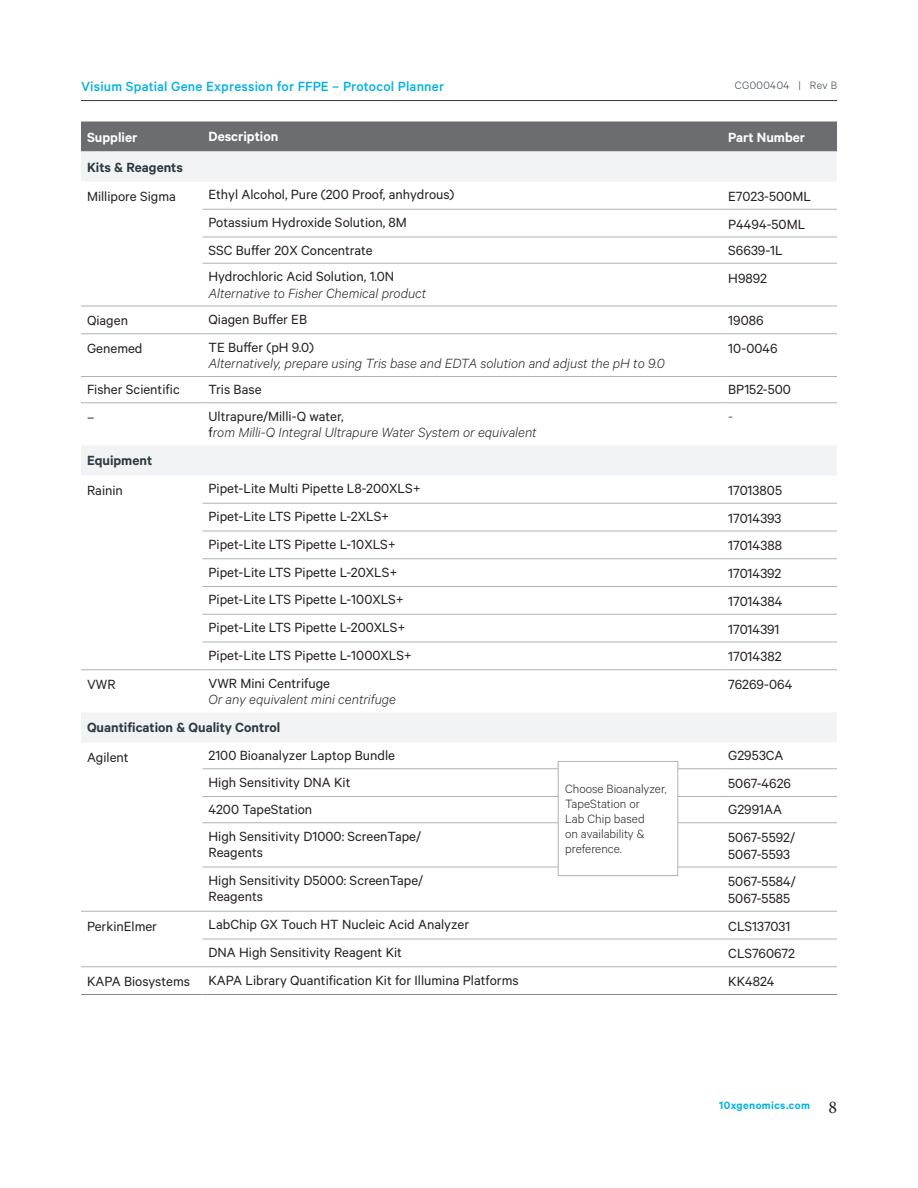
<style>
.page{position:relative;width:918px;height:1188px;background:#fff}
.page>*{position:absolute;margin:0;border:0;box-sizing:border-box;transform-origin:0 0}
.t1{font:18px "Minion Pro";color:#231f20}
.Table_body{font:15px/16.5px "Calibre";color:#231f20}
.Table_body-2{font:italic 300 15px/16.5px "Calibre";color:#231f20}
.Table_subheader{font:600 15px "Calibre";color:#2f3b41}
.t2{font:500 15px "Calibre";letter-spacing:.01em;color:#00b1e5}
.Table_header{font:600 15px "Calibre";color:#fff}
.Small_Caption_-_Ligh{font:300 13.5px/15px "Calibre";color:#231f20}
.t3{font:600 12px "Calibre";letter-spacing:.035em;color:#00b1e5}
.t4{font:300 12px "Calibre";letter-spacing:.035em;color:#2f3b41}
.s1{font-weight:400;font-style:normal}
</style>
<div class="page">
<hr style="left:81px;top:100px;width:756px;height:1px;background:#2f3b41">
<div style="left:81px;top:122px;width:756px;height:30px;background:#6c6d70"></div>
<svg style="left:81px;top:152px;width:756px;height:590px"></svg>
<hr style="left:202px;top:209px;width:520px;height:1px;background:#adb3b7">
<hr style="left:722px;top:209px;width:115px;height:1px;background:#adb3b7">
<hr style="left:202px;top:237px;width:520px;height:1px;background:#adb3b7">
<hr style="left:722px;top:237px;width:115px;height:1px;background:#adb3b7">
<hr style="left:202px;top:263px;width:520px;height:1px;background:#adb3b7">
<hr style="left:722px;top:263px;width:115px;height:1px;background:#adb3b7">
<hr style="left:81px;top:306px;width:121px;height:1px;background:#adb3b7">
<hr style="left:202px;top:306px;width:520px;height:1px;background:#adb3b7">
<hr style="left:722px;top:306px;width:115px;height:1px;background:#adb3b7">
<hr style="left:81px;top:333px;width:121px;height:1px;background:#adb3b7">
<hr style="left:202px;top:333px;width:520px;height:1px;background:#adb3b7">
<hr style="left:722px;top:333px;width:115px;height:1px;background:#adb3b7">
<hr style="left:81px;top:376px;width:121px;height:1px;background:#adb3b7">
<hr style="left:202px;top:376px;width:520px;height:1px;background:#adb3b7">
<hr style="left:722px;top:376px;width:115px;height:1px;background:#adb3b7">
<hr style="left:81px;top:402px;width:121px;height:1px;background:#adb3b7">
<hr style="left:202px;top:402px;width:520px;height:1px;background:#adb3b7">
<hr style="left:722px;top:402px;width:115px;height:1px;background:#adb3b7">
<hr style="left:202px;top:503px;width:520px;height:1px;background:#adb3b7">
<hr style="left:722px;top:503px;width:115px;height:1px;background:#adb3b7">
<hr style="left:202px;top:531px;width:520px;height:1px;background:#adb3b7">
<hr style="left:722px;top:531px;width:115px;height:1px;background:#adb3b7">
<hr style="left:202px;top:558px;width:520px;height:1px;background:#adb3b7">
<hr style="left:722px;top:558px;width:115px;height:1px;background:#adb3b7">
<hr style="left:202px;top:586px;width:520px;height:1px;background:#adb3b7">
<hr style="left:722px;top:586px;width:115px;height:1px;background:#adb3b7">
<hr style="left:202px;top:614px;width:520px;height:1px;background:#adb3b7">
<hr style="left:722px;top:614px;width:115px;height:1px;background:#adb3b7">
<hr style="left:202px;top:642px;width:520px;height:1px;background:#adb3b7">
<hr style="left:722px;top:642px;width:115px;height:1px;background:#adb3b7">
<hr style="left:81px;top:669px;width:121px;height:1px;background:#adb3b7">
<hr style="left:202px;top:669px;width:520px;height:1px;background:#adb3b7">
<hr style="left:722px;top:669px;width:115px;height:1px;background:#adb3b7">
<hr style="left:81px;top:994px;width:121px;height:1px;background:#848a90">
<hr style="left:202px;top:994px;width:520px;height:1px;background:#848a90">
<hr style="left:722px;top:994px;width:115px;height:1px;background:#848a90">
<hr style="left:202px;top:768px;width:520px;height:1px;background:#adb3b7">
<hr style="left:722px;top:768px;width:115px;height:1px;background:#adb3b7">
<hr style="left:202px;top:796px;width:520px;height:1px;background:#adb3b7">
<hr style="left:722px;top:796px;width:115px;height:1px;background:#adb3b7">
<hr style="left:202px;top:822px;width:520px;height:1px;background:#adb3b7">
<hr style="left:722px;top:822px;width:115px;height:1px;background:#adb3b7">
<hr style="left:202px;top:867px;width:520px;height:1px;background:#adb3b7">
<hr style="left:722px;top:867px;width:115px;height:1px;background:#adb3b7">
<hr style="left:81px;top:911px;width:121px;height:1px;background:#adb3b7">
<hr style="left:202px;top:911px;width:520px;height:1px;background:#adb3b7">
<hr style="left:722px;top:911px;width:115px;height:1px;background:#adb3b7">
<hr style="left:202px;top:939px;width:520px;height:1px;background:#adb3b7">
<hr style="left:722px;top:939px;width:115px;height:1px;background:#adb3b7">
<hr style="left:81px;top:966px;width:121px;height:1px;background:#adb3b7">
<hr style="left:202px;top:966px;width:520px;height:1px;background:#adb3b7">
<hr style="left:722px;top:966px;width:115px;height:1px;background:#adb3b7">
<div style="left:558px;top:761px;width:120px;height:115px;background:#fff"></div>
<div style="left:558px;top:761px;width:120px;height:115px;border:1px solid #adb3b7"></div>
<p class="t2" style="left:81px;top:77px;width:365px">Visium Spatial Gene Expression for FFPE – Protocol Planner</p>
<p class="t4" style="left:735px;top:78px;width:104px">CG000404 | Rev B</p>
<p class="Table_header" style="left:87px;top:129px;width:52px">Supplier</p>
<p class="Table_header" style="left:208px;top:128px;width:71px">Description</p>
<p class="Table_header" style="left:728px;top:129px;width:78px">Part Number</p>
<p class="Table_subheader" style="left:87px;top:159px;width:97px">Kits &amp; Reagents</p>
<p class="Table_body" style="left:87px;top:188px;width:90px">Millipore Sigma</p>
<p class="Table_body" style="left:208px;top:186px;width:247px">Ethyl Alcohol, Pure (200 Proof, anhydrous)</p>
<p class="Table_body" style="left:728px;top:188px;width:84px">E7023-500ML</p>
<p class="Table_body" style="left:208px;top:214px;width:200px">Potassium Hydroxide Solution, 8M</p>
<p class="Table_body" style="left:728px;top:215px;width:79px">P4494-50ML</p>
<p class="Table_body" style="left:208px;top:242px;width:166px">SSC Buffer 20X Concentrate</p>
<p class="Table_body" style="left:728px;top:242px;width:56px">S6639-1L</p>
<p class="Table_body-2" style="left:208px;top:268px;width:219px"><span class="s1">Hydrochloric Acid Solution, 1.0N<br></span>Alternative to Fisher Chemical product</p>
<p class="Table_body" style="left:728px;top:269px;width:40px">H9892</p>
<p class="Table_body" style="left:87px;top:312px;width:43px">Qiagen</p>
<p class="Table_body" style="left:208px;top:311px;width:100px">Qiagen Buffer EB</p>
<p class="Table_body" style="left:728px;top:312px;width:37px">19086</p>
<p class="Table_body" style="left:87px;top:340px;width:57px">Genemed</p>
<p class="Table_body-2" style="left:208px;top:338px;width:458px"><span class="s1">TE Buffer (pH 9.0)<br></span>Alternatively, prepare using Tris base and EDTA solution and adjust the pH to 9.0</p>
<p class="Table_body" style="left:728px;top:340px;width:51px">10-0046</p>
<p class="Table_body" style="left:87px;top:381px;width:94px">Fisher Scientific</p>
<p class="Table_body" style="left:208px;top:381px;width:55px">Tris Base</p>
<p class="Table_body" style="left:728px;top:381px;width:64px">BP152-500</p>
<p class="Table_body" style="left:87px;top:409px;width:9px">–</p>
<p class="Table_body-2" style="left:208px;top:407px;width:330px"><span class="s1">Ultrapure/Milli-Q water,<br>f</span>rom Milli-Q Integral Ultrapure Water System or equivalent</p>
<p class="Table_body-2" style="left:728px;top:407px;width:6px">-</p>
<p class="Table_subheader" style="left:87px;top:452px;width:67px">Equipment</p>
<p class="Table_body" style="left:87px;top:482px;width:37px">Rainin</p>
<p class="Table_body" style="left:208px;top:480px;width:214px">Pipet-Lite Multi Pipette L8-200XLS+</p>
<p class="Table_body" style="left:728px;top:482px;width:55px">17013805</p>
<p class="Table_body" style="left:208px;top:508px;width:182px">Pipet-Lite LTS Pipette L-2XLS+</p>
<p class="Table_body" style="left:728px;top:509px;width:55px">17014393</p>
<p class="Table_body" style="left:208px;top:536px;width:189px">Pipet-Lite LTS Pipette L-10XLS+</p>
<p class="Table_body" style="left:728px;top:537px;width:55px">17014388</p>
<p class="Table_body" style="left:208px;top:563px;width:190px">Pipet-Lite LTS Pipette L-20XLS+</p>
<p class="Table_body" style="left:728px;top:565px;width:55px">17014392</p>
<p class="Table_body" style="left:208px;top:591px;width:197px">Pipet-Lite LTS Pipette L-100XLS+</p>
<p class="Table_body" style="left:728px;top:593px;width:56px">17014384</p>
<p class="Table_body" style="left:208px;top:619px;width:199px">Pipet-Lite LTS Pipette L-200XLS+</p>
<p class="Table_body" style="left:728px;top:620px;width:53px">17014391</p>
<p class="Table_body" style="left:208px;top:647px;width:205px">Pipet-Lite LTS Pipette L-1000XLS+</p>
<p class="Table_body" style="left:728px;top:648px;width:55px">17014382</p>
<p class="Table_body" style="left:87px;top:676px;width:30px">VWR</p>
<p class="Table_body-2" style="left:208px;top:674px;width:189px"><span class="s1">VWR Mini Centrifuge<br></span>Or any equivalent mini centrifuge</p>
<p class="Table_body" style="left:728px;top:676px;width:66px">76269-064</p>
<p class="Table_subheader" style="left:87px;top:719px;width:195px">Quantification &amp; Quality Control</p>
<p class="Table_body" style="left:87px;top:749px;width:43px">Agilent</p>
<p class="Table_body" style="left:208px;top:747px;width:188px">2100 Bioanalyzer Laptop Bundle</p>
<p class="Table_body" style="left:728px;top:747px;width:57px">G2953CA</p>
<p class="Table_body" style="left:208px;top:773px;width:143px">High Sensitivity DNA Kit</p>
<p class="Table_body" style="left:728px;top:775px;width:64px">5067-4626</p>
<p class="Table_body" style="left:208px;top:801px;width:105px">4200 TapeStation</p>
<p class="Table_body" style="left:728px;top:801px;width:55px">G2991AA</p>
<p class="Table_body" style="left:208px;top:827px;width:214px">High Sensitivity D1000: ScreenTape/<br>Reagents</p>
<p class="Table_body" style="left:728px;top:829px;width:68px">5067-5592/<br>5067-5593</p>
<p class="Table_body" style="left:208px;top:872px;width:216px">High Sensitivity D5000: ScreenTape/<br>Reagents</p>
<p class="Table_body" style="left:728px;top:873px;width:69px">5067-5584/<br>5067-5585</p>
<p class="Table_body" style="left:87px;top:917px;width:72px">PerkinElmer</p>
<p class="Table_body" style="left:208px;top:916px;width:262px">LabChip GX Touch HT Nucleic Acid Analyzer</p>
<p class="Table_body" style="left:728px;top:917px;width:64px">CLS137031</p>
<p class="Table_body" style="left:208px;top:944px;width:195px">DNA High Sensitivity Reagent Kit</p>
<p class="Table_body" style="left:728px;top:945px;width:68px">CLS760672</p>
<p class="Table_body" style="left:87px;top:973px;width:104px">KAPA Biosystems</p>
<p class="Table_body" style="left:208px;top:971px;width:312px">KAPA Library Quantification Kit for Illumina Platforms</p>
<p class="Table_body" style="left:728px;top:973px;width:48px">KK4824</p>
<p class="Small_Caption_-_Ligh" style="left:565px;top:781px;width:103px">Choose Bioanalyzer,<br>TapeStation or<br>Lab Chip based<br>on availability &amp; preference.</p>
<p class="t3" style="left:719px;top:1098px;width:92px">10xgenomics.com</p>
<p class="t1" style="left:828px;top:1095px;width:10px">8</p>
</div>
